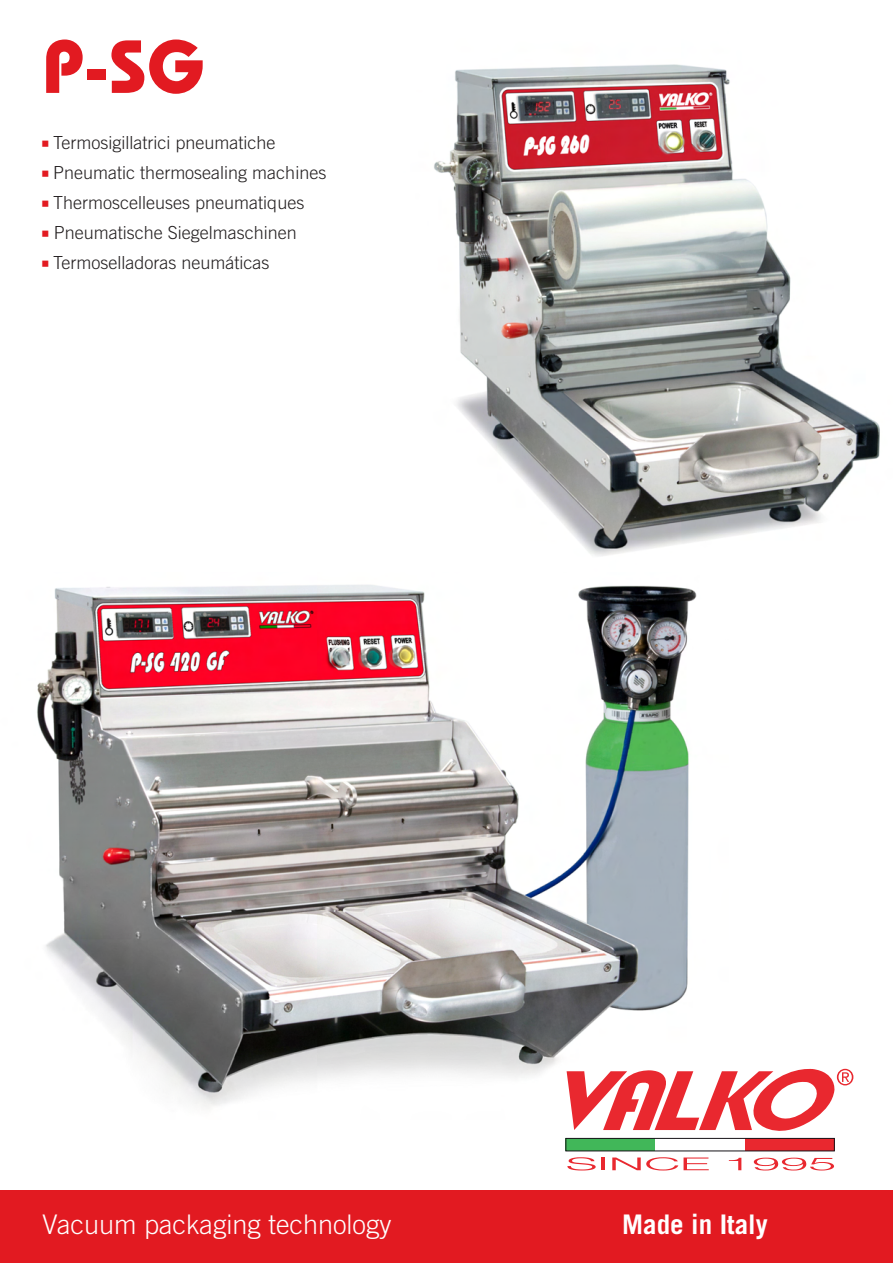
<style>
.page{position:relative;width:893px;height:1263px;background:#fff}
.page>*{position:absolute;margin:0;border:0;box-sizing:border-box;transform-origin:0 0}
.t1{font:700 75px "Bauhaus Std";color:#e21a21}
.t2{font:300 27px "Trade Gothic";color:#fff}
.t3{font:700 27px "Trade Gothic";color:#fff}
.t4{font:300 18px "Trade Gothic";color:#231f20}
.s1{font-family:"Minion Pro";font-weight:700;font-stretch:condensed;font-size:21px;color:#e21a21}
</style>
<div class="page">
<img style="left:434px;top:64px;width:446px;height:492px">
<div style="left:0;top:1191px;width:893px;height:72px;background:#e21a21"></div>
<img style="left:37px;top:585px;width:660px;height:524px">
<div style="left:566px;top:1138px;width:89px;height:13px;background:#41b759"></div>
<div style="left:745px;top:1138px;width:90px;height:13px;background:#e9282f"></div>
<svg style="left:567px;top:1069px;width:286px;height:70px"></svg>
<svg style="left:567px;top:1157px;width:29px;height:13px"></svg>
<hr style="left:601px;top:1157px;width:4px;height:13px;background:#e9282f">
<svg style="left:612px;top:1157px;width:97px;height:13px"></svg>
<svg style="left:729px;top:1158px;width:12px;height:12px"></svg>
<svg style="left:754px;top:1158px;width:80px;height:12px"></svg>
<h1 class="t1" style="left:43px;top:20px;width:164px">P-SG</h1>
<p class="t4" style="left:41px;top:132px;width:236px"><span class="s1">■</span> Termosigillatrici pneumatiche</p>
<p class="t4" style="left:41px;top:162px;width:287px"><span class="s1">■</span> Pneumatic thermosealing machines</p>
<p class="t4" style="left:41px;top:192px;width:265px"><span class="s1">■</span> Thermoscelleuses pneumatiques</p>
<p class="t4" style="left:41px;top:222px;width:257px"><span class="s1">■</span> Pneumatische Siegelmaschinen</p>
<p class="t4" style="left:41px;top:252px;width:230px"><span class="s1">■</span> Termoselladoras neumáticas</p>
<h2 class="t2" style="left:43px;top:1208px;width:351px">Vacuum packaging technology</h2>
<h2 class="t3" style="left:622px;top:1207px;width:147px">Made in Italy</h2>
</div>
